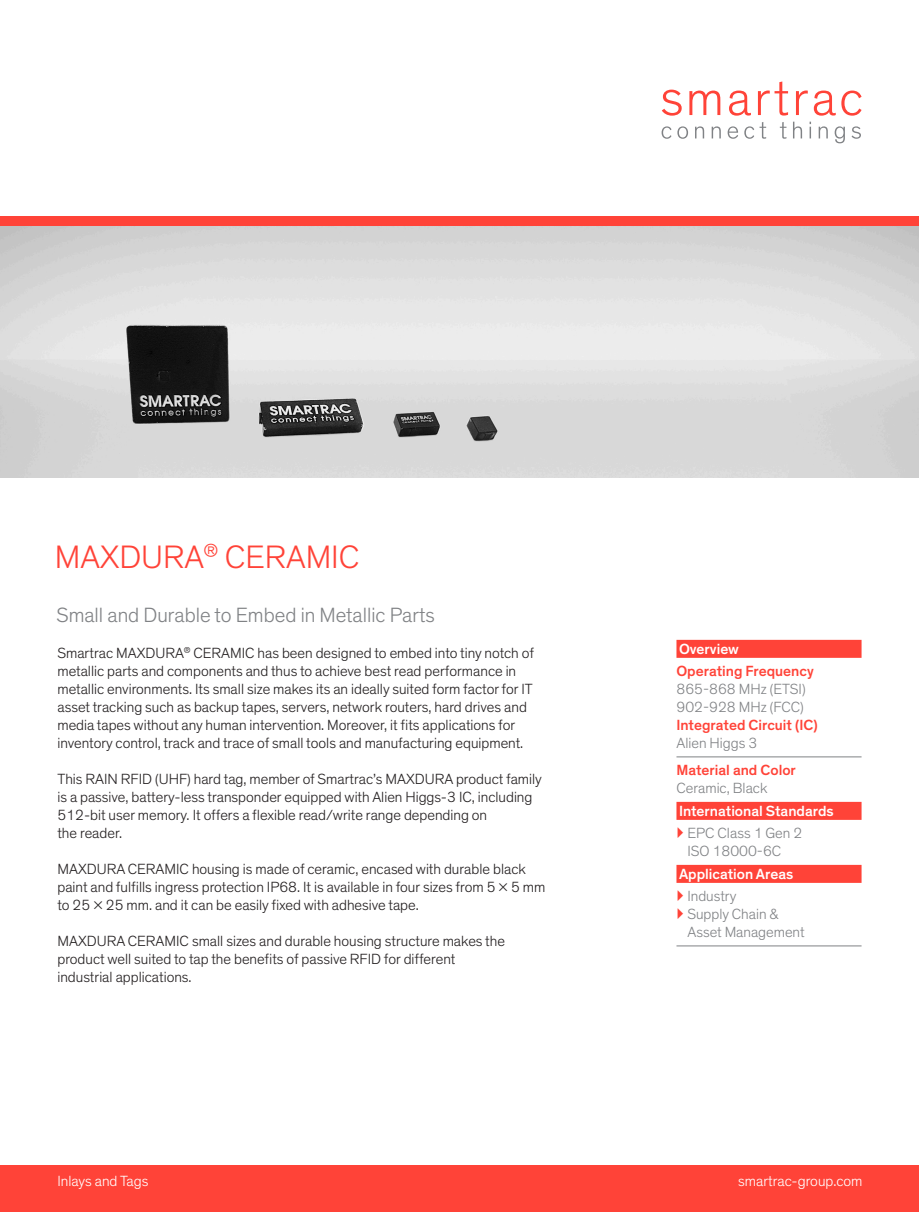
<style>
.page{position:relative;width:919px;height:1212px;background:#fff}
.page>*{position:absolute;margin:0;border:0;box-sizing:border-box;transform-origin:0 0}
._01_headline_orange{font:300 33px "Theinhardt";color:#ff4338}
._02_subline_gray{font:300 21px "Theinhardt";color:#808285}
._03_running_text_bla{font:300 15px/18px "Theinhardt";color:#231f20}
._06_overview_runnnin{font:300 15px/18px "Theinhardt";color:#808285}
._09_overview_runnnin{font:300 15px/18px "Theinhardt";color:#808285}
._05_overview_headlin{font:500 15px "Theinhardt";color:#ff4338}
._04_overview_headlin{font:500 15px "Theinhardt";color:#fff}
._14_smartrac_group_c{font:300 15px "Theinhardt";color:#fff}
._08_overview_headlin{font:500 15px "Theinhardt";color:#ff4338}
._12_overview_headlin{font:500 15px "Theinhardt";color:#fff}
._13_name_of_product{font:300 15px "Theinhardt";color:#fff}
</style>
<div class="page">
<img style="left:0;top:226px;width:918px;height:252px">
<div style="left:0;top:217px;width:918px;height:9px;background:#ff4338"></div>
<svg style="left:662px;top:90px;width:19px;height:26px"></svg>
<svg style="left:689px;top:91px;width:31px;height:24px"></svg>
<svg style="left:729px;top:91px;width:21px;height:25px"></svg>
<svg style="left:757px;top:81px;width:31px;height:35px"></svg>
<svg style="left:796px;top:90px;width:11px;height:25px"></svg>
<svg style="left:813px;top:91px;width:22px;height:25px"></svg>
<svg style="left:841px;top:91px;width:20px;height:25px"></svg>
<svg style="left:661px;top:126px;width:10px;height:13px"></svg>
<svg style="left:677px;top:126px;width:11px;height:13px"></svg>
<svg style="left:695px;top:126px;width:9px;height:12px"></svg>
<svg style="left:711px;top:126px;width:9px;height:12px"></svg>
<svg style="left:727px;top:126px;width:11px;height:13px"></svg>
<svg style="left:744px;top:122px;width:22px;height:17px"></svg>
<svg style="left:779px;top:122px;width:7px;height:17px"></svg>
<svg style="left:793px;top:122px;width:9px;height:16px"></svg>
<svg style="left:809px;top:122px;width:2px;height:16px"></svg>
<svg style="left:818px;top:126px;width:9px;height:12px"></svg>
<svg style="left:834px;top:126px;width:10px;height:17px"></svg>
<svg style="left:851px;top:126px;width:9px;height:13px"></svg>
<div style="left:0;top:1165px;width:918px;height:47px;background:#ff4338"></div>
<div style="left:676px;top:640px;width:185px;height:18px;background:#ff4338"></div>
<hr style="left:676px;top:756px;width:185px;height:1px;background:#808285">
<div style="left:676px;top:802px;width:185px;height:18px;background:#ff4338"></div>
<div style="left:676px;top:865px;width:185px;height:18px;background:#ff4338"></div>
<hr style="left:676px;top:945px;width:185px;height:1px;background:#808285">
<p class="_01_headline_orange" style="left:55px;top:537px;width:306px">MAXDURA<sup>®</sup> CERAMIC</p>
<p class="_02_subline_gray" style="left:57px;top:603px;width:380px">Small and Durable to Embed in Metallic Parts</p>
<p class="_03_running_text_bla" style="left:57px;top:644px;width:478px">Smartrac MAXDURA<sup>®</sup> CERAMIC has been designed to embed into tiny notch of metallic parts and components and thus to achieve best read performance in metallic environments. Its small size makes its an ideally suited form factor for IT asset tracking such as backup tapes, servers, network routers, hard drives and media tapes without any human intervention. Moreover, it fits applications for inventory control, track and trace of small tools and manufacturing equipment.</p>
<p class="_03_running_text_bla" style="left:57px;top:770px;width:486px">This RAIN RFID (UHF) hard tag, member of Smartrac’s MAXDURA product family is a passive, battery-less transponder equipped with Alien Higgs-3 IC, including 512-bit user memory. It offers a flexible read/write range depending on<br>the reader.</p>
<p class="_03_running_text_bla" style="left:57px;top:860px;width:489px">MAXDURA CERAMIC housing is made of ceramic, encased with durable black paint and fulfills ingress protection IP68. It is available in four sizes from 5 x 5 mm to 25 x 25 mm. and it can be easily fixed with adhesive tape.</p>
<p class="_03_running_text_bla" style="left:57px;top:932px;width:449px">MAXDURA CERAMIC small sizes and durable housing structure makes the product well suited to tap the benefits of passive RFID for different industrial applications.</p>
<p class="_13_name_of_product" style="left:57px;top:1172px;width:92px">Inlays and Tags</p>
<p class="_04_overview_headlin" style="left:679px;top:640px;width:61px">Overview</p>
<p class="_05_overview_headlin" style="left:676px;top:662px;width:139px">Operating Frequency</p>
<p class="_06_overview_runnnin" style="left:676px;top:680px;width:131px">865-868 MHz (ETSI)</p>
<p class="_06_overview_runnnin" style="left:676px;top:698px;width:129px">902-928 MHz (FCC)</p>
<p class="_05_overview_headlin" style="left:676px;top:716px;width:143px">Integrated Circuit (IC)</p>
<p class="_06_overview_runnnin" style="left:676px;top:734px;width:82px">Alien Higgs 3</p>
<p class="_08_overview_headlin" style="left:676px;top:761px;width:121px">Material and Color</p>
<p class="_09_overview_runnnin" style="left:676px;top:779px;width:92px">Ceramic, Black</p>
<p class="_04_overview_headlin" style="left:679px;top:802px;width:156px">International Standards</p>
<p class="_06_overview_runnnin" style="left:687px;top:824px;width:116px">EPC Class 1 Gen 2<br>ISO 18000-6C</p>
<p class="_12_overview_headlin" style="left:679px;top:865px;width:116px">Application Areas</p>
<p class="_09_overview_runnnin" style="left:687px;top:887px;width:50px">Industry</p>
<p class="_09_overview_runnnin" style="left:687px;top:905px;width:119px">Supply Chain &amp;<br>Asset Management</p>
<p class="_14_smartrac_group_c" style="left:738px;top:1172px;width:126px">smartrac-group.com</p>
</div>
